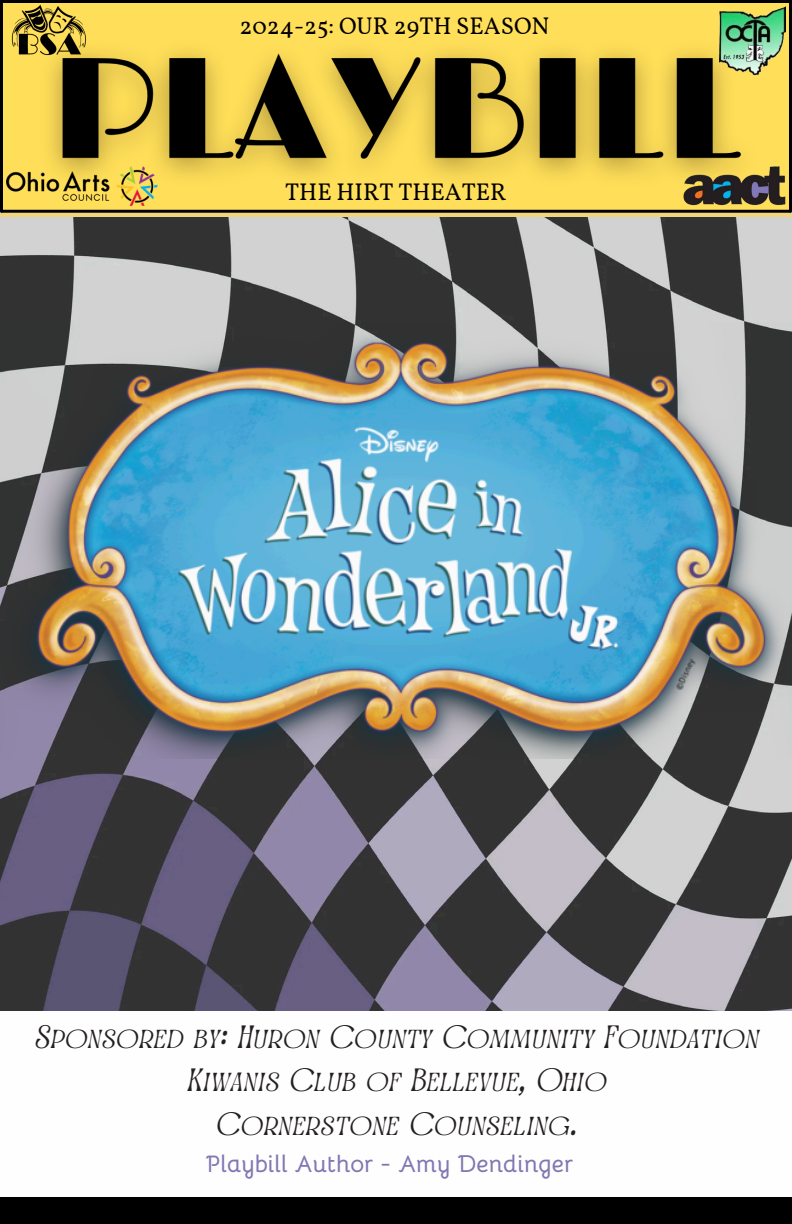
<style>
.page{position:relative;width:792px;height:1224px;background:#fff}
.page>*{position:absolute;margin:0;border:0;box-sizing:border-box;transform-origin:0 0}
.t1{font:italic 32px "Awesome Lathusca";color:#241f21}
.t2{font:24px "Vollkorn";color:#000}
.t3{font:700 24px "Bellota";color:#8078b2}
</style>
<div class="page">
<div style="left:0;top:0;width:792px;height:211px;background:#ffde59"></div>
<img style="left:50px;top:22px;width:706px;height:178px">
<hr style="left:0;top:0;width:3px;height:211px;background:#000">
<hr style="left:789px;top:0;width:3px;height:211px;background:#000">
<hr style="left:2px;top:0;width:789px;height:3px;background:#000">
<hr style="left:2px;top:210px;width:789px;height:3px;background:#000">
<img style="left:684px;top:166px;width:102px;height:39px">
<img style="left:720px;top:6px;width:66px;height:69px">
<img style="left:6px;top:166px;width:152px;height:39px">
<img style="left:11px;top:4px;width:81px;height:68px">
<div style="left:0;top:1197px;width:792px;height:27px;background:#000"></div>
<img style="left:0;top:217px;width:792px;height:794px">
<img style="left:0;top:322px;width:792px;height:437px">
<p class="t2" style="left:240px;top:11px;width:311px">2024-25: OUR 29TH SEASON</p>
<p class="t2" style="left:285px;top:177px;width:223px">THE HIRT THEATER</p>
<p class="t1" style="left:64px;top:1016px;width:75px">□■▲□</p>
<p class="t1" style="left:236px;top:1016px;width:185px">★◆ □■ □◆■▼</p>
<p class="t1" style="left:466px;top:1016px;width:294px">□ ◆■▼ □◆■ ▼□■</p>
<p class="t1" style="left:243px;top:1060px;width:147px">■▲ ●◆ □</p>
<p class="t1" style="left:439px;top:1060px;width:68px">●● ❖◆</p>
<p class="t1" style="left:240px;top:1103px;width:147px">□ ■ ▲▼□■</p>
<p class="t1" style="left:433px;top:1103px;width:116px">□◆■▲ ● ■</p>
<p class="t3" style="left:206px;top:1149px;width:369px">Playbill Author - Amy Dendinger</p>
</div>
